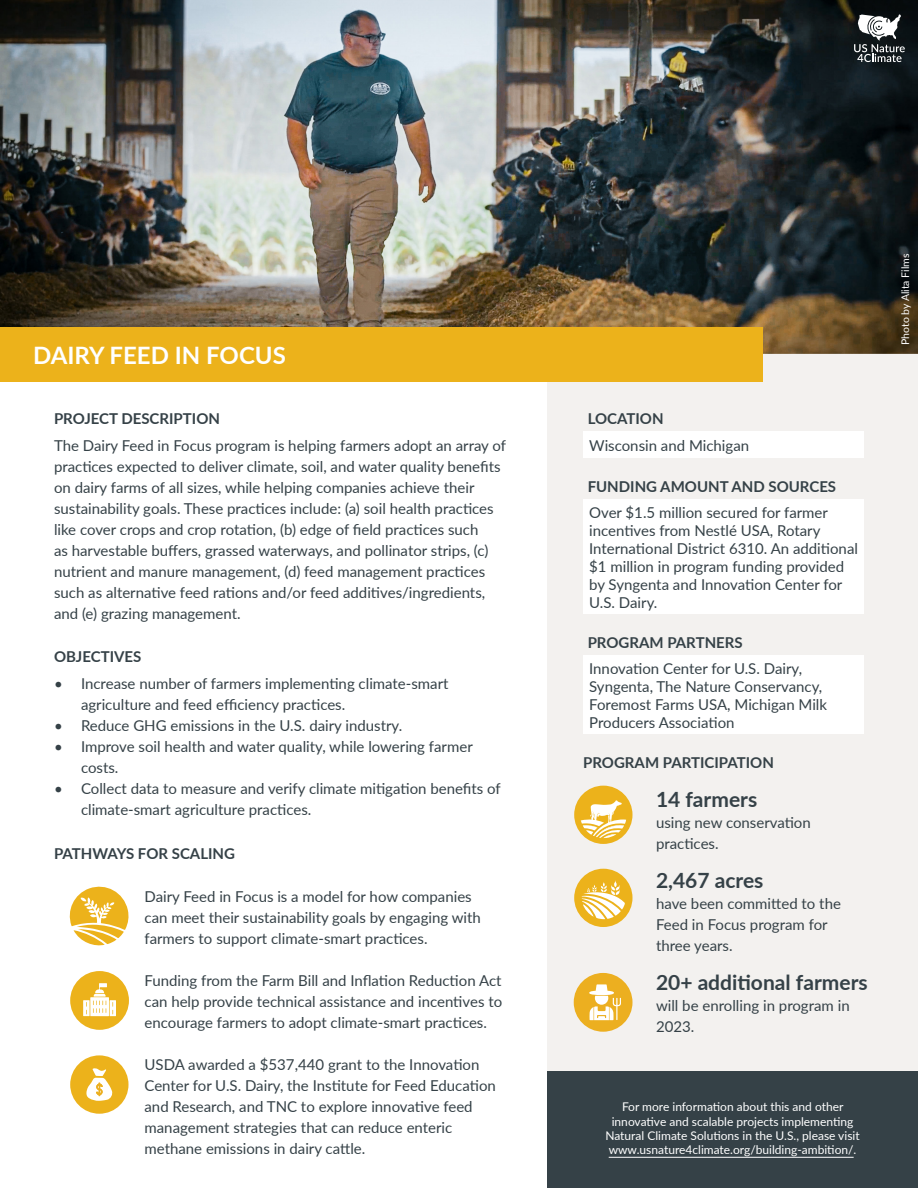
<style>
.page{position:relative;width:918px;height:1188px;background:#fff}
.page>*{position:absolute;margin:0;border:0;box-sizing:border-box;transform-origin:0 0}
.t1{font:700 24px "Lato";color:#fff}
.t2{font:700 21px "Lato";color:#354147}
.t3{font:15px/21px "Lato";color:#354147}
.t4{font:700 15px "Lato";color:#354147}
.t5{font:12px "Lato";color:#fff}
.t6{font:10.5px "Lato";color:#fff}
</style>
<div class="page">
<img style="left:0;top:0;width:918px;height:353px">
<div style="left:547px;top:353px;width:371px;height:835px;background:#f3f1ef"></div>
<div style="left:583px;top:500px;width:281px;height:114px;background:#fff"></div>
<div style="left:583px;top:432px;width:281px;height:26px;background:#fff"></div>
<div style="left:583px;top:656px;width:281px;height:78px;background:#fff"></div>
<div style="left:0;top:327px;width:763px;height:54px;background:#ecb21b"></div>
<div style="left:547px;top:1071px;width:371px;height:117px;background:#354147"></div>
<hr style="left:609px;top:1157px;width:245px;height:1px;background:#fff">
<img style="left:867px;top:14px;width:34px;height:26px">
<svg style="left:854px;top:44px;width:51px;height:18px"></svg>
<div style="left:574px;top:973px;width:59px;height:59px;background:#ecaf20;border-radius:50%"></div>
<svg style="left:589px;top:984px;width:32px;height:36px"></svg>
<div style="left:70px;top:971px;width:59px;height:59px;background:#ecb21b;border-radius:50%"></div>
<svg style="left:83px;top:983px;width:33px;height:33px"></svg>
<div style="left:70px;top:1055px;width:59px;height:59px;background:#ecb21b;border-radius:50%"></div>
<svg style="left:86px;top:1068px;width:27px;height:33px"></svg>
<div style="left:574px;top:869px;width:59px;height:58px;background:#ecb21b;border-radius:50%"></div>
<svg style="left:582px;top:880px;width:43px;height:39px"></svg>
<div style="left:574px;top:786px;width:59px;height:58px;background:#ecb21b;border-radius:50%"></div>
<svg style="left:581px;top:800px;width:45px;height:38px"></svg>
<svg style="left:69px;top:886px;width:60px;height:60px"></svg>
<p class="t1" style="left:33px;top:337px;width:254px">DAIRY FEED IN FOCUS</p>
<p class="t4" style="left:54px;top:407px;width:168px">PROJECT DESCRIPTION</p>
<p class="t3" style="left:54px;top:434px;width:454px">The Dairy Feed in Focus program is helping farmers adopt an array of practices expected to deliver climate, soil, and water quality benefits on dairy farms of all sizes, while helping companies achieve their sustainability goals. These practices include: (a) soil health practices like cover crops and crop rotation, (b) edge of field practices such<br>as harvestable buffers, grassed waterways, and pollinator strips, (c) nutrient and manure management, (d) feed management practices such as alternative feed rations and/or feed additives/ingredients, and (e) grazing management.</p>
<p class="t4" style="left:54px;top:646px;width:89px">OBJECTIVES</p>
<p class="t3" style="left:81px;top:673px;width:369px;text-indent:-27px">• Increase number of farmers implementing climate-smart agriculture and feed efficiency practices.</p>
<p class="t3" style="left:54px;top:715px;width:350px">• Reduce GHG emissions in the U.S. dairy industry.</p>
<p class="t3" style="left:81px;top:736px;width:393px;text-indent:-27px">• Improve soil health and water quality, while lowering farmer costs.</p>
<p class="t3" style="left:81px;top:778px;width:421px;text-indent:-27px">• Collect data to measure and verify climate mitigation benefits of climate-smart agriculture practices.</p>
<p class="t4" style="left:54px;top:842px;width:183px">PATHWAYS FOR SCALING</p>
<p class="t3" style="left:145px;top:885px;width:338px">Dairy Feed in Focus is a model for how companies can meet their sustainability goals by engaging with farmers to support climate-smart practices.</p>
<p class="t3" style="left:145px;top:970px;width:359px;text-align:justify">Funding from the Farm Bill and Inflation Reduction Act can help provide technical assistance and incentives to encourage farmers to adopt climate-smart practices.</p>
<p class="t3" style="left:145px;top:1054px;width:353px">USDA awarded a $537,440 grant to the Innovation Center for U.S. Dairy, the Institute for Feed Education and Research, and TNC to explore innovative feed management strategies that can reduce enteric methane emissions in dairy cattle.</p>
<p class="t4" style="left:588px;top:407px;width:77px">LOCATION</p>
<p class="t3" style="left:589px;top:434px;width:162px">Wisconsin and Michigan</p>
<p class="t4" style="left:588px;top:475px;width:250px">FUNDING AMOUNT AND SOURCES</p>
<p class="t3" style="left:589px;top:503px;width:270px;line-height:18px">Over $1.5 million secured for farmer incentives from Nestlé USA, Rotary International District 6310. An additional $1 million in program funding provided by Syngenta and Innovation Center for U.S. Dairy.</p>
<p class="t4" style="left:588px;top:631px;width:157px">PROGRAM PARTNERS</p>
<p class="t3" style="left:589px;top:659px;width:239px;line-height:18px">Innovation Center for U.S. Dairy,<br>Syngenta, The Nature Conservancy,<br>Foremost Farms USA, Michigan Milk<br>Producers Association</p>
<p class="t4" style="left:583px;top:752px;width:192px">PROGRAM PARTICIPATION</p>
<p class="t2" style="left:656px;top:784px;width:103px">14 farmers</p>
<p class="t3" style="left:656px;top:811px;width:156px">using new conservation practices.</p>
<p class="t2" style="left:656px;top:865px;width:109px">2,467 acres</p>
<p class="t3" style="left:656px;top:892px;width:186px">have been committed to the<br>Feed in Focus program for three years.</p>
<p class="t2" style="left:656px;top:967px;width:213px">20+ additional farmers</p>
<p class="t3" style="left:656px;top:994px;width:195px">will be enrolling in program in<br>2023.</p>
<p class="t5" style="left:622px;top:1098px;width:223px">For more information about this and other</p>
<p class="t5" style="left:612px;top:1113px;width:243px">innovative and scalable projects implementing</p>
<p class="t5" style="left:605px;top:1127px;width:256px">Natural Climate Solutions in the U.S., please visit</p>
<p class="t5" style="left:609px;top:1142px;width:249px">www.usnature4climate.org/building-ambition/.</p>
<p class="t6" style="left:898px;top:345px;width:93px;rotate:-90deg">Photo by Alita Films</p>
</div>
